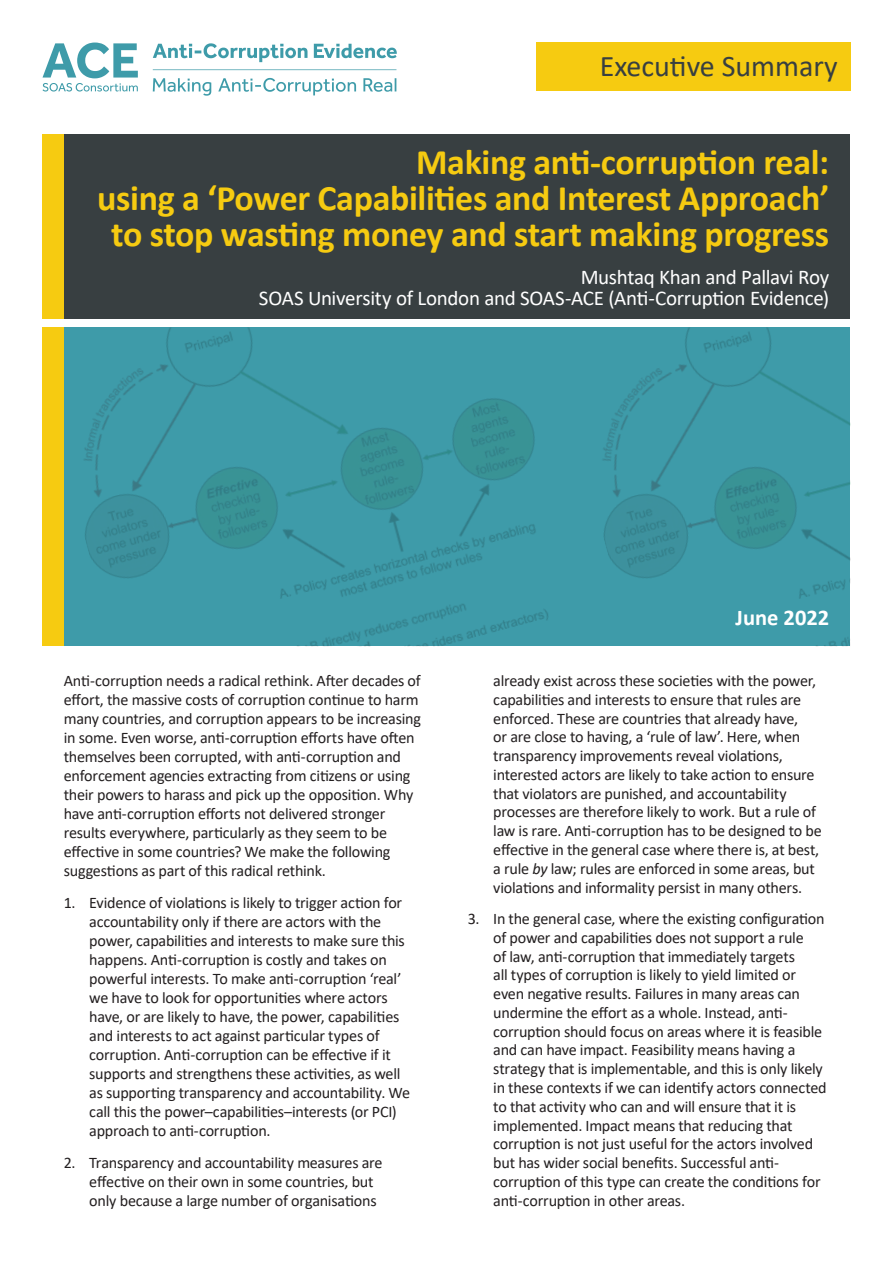
<style>
.page{position:relative;width:893px;height:1263px;background:#fff}
.page>*{position:absolute;margin:0;border:0;box-sizing:border-box;transform-origin:0 0}
.Briefing_Paper_Title{font:700 36px/36px "Calibri";letter-spacing:-.01em;color:#f6cb11;text-align:right}
.Document_Type{font:30px "Calibri";color:#383f41}
.t1{font:700 22.5px "Calibri";color:#fff}
.t2{font:21px/21px "Calibri";letter-spacing:-.015em;color:#fff;text-align:right}
.t3{font:16.2px/18.8px "Calibri";letter-spacing:-.015em;color:#231f20}
.s1{font-style:italic}
</style>
<div class="page">
<div style="left:43px;top:134px;width:807px;height:185px;background:#383f41"></div>
<img style="left:64px;top:327px;width:494px;height:319px">
<img style="left:558px;top:327px;width:292px;height:319px">
<div style="left:43px;top:134px;width:21px;height:185px;background:#f6cb11"></div>
<div style="left:43px;top:327px;width:21px;height:319px;background:#f6cb11"></div>
<div style="left:536px;top:43px;width:314px;height:48px;background:#f6cb11"></div>
<svg style="left:43px;top:43px;width:354px;height:53px"></svg>
<p class="Document_Type" style="left:600px;top:45px;width:239px">Executive Summary</p>
<p class="Briefing_Paper_Title" style="left:97px;top:144px;width:734px">Making anti-corruption real:<br>using a ‘Power Capabilities and Interest Approach’ to stop wasting money and start making progress</p>
<p class="t2" style="left:259px;top:266px;width:572px">Mushtaq Khan and Pallavi Roy<br>SOAS University of London and SOAS-ACE (Anti-Corruption Evidence)</p>
<p class="t3" style="left:64px;top:671px;width:359px">Anti-corruption needs a radical rethink. After decades of effort, the massive costs of corruption continue to harm many countries, and corruption appears to be increasing in some. Even worse, anti-corruption efforts have often themselves been corrupted, with anti-corruption and enforcement agencies extracting from citizens or using their powers to harass and pick up the opposition. Why have anti-corruption efforts not delivered stronger results everywhere, particularly as they seem to be effective in some countries? We make the following suggestions as part of this radical rethink.</p>
<p class="t3" style="left:89px;top:893px;width:322px;text-indent:-26px">1. Evidence of violations is likely to trigger action for accountability only if there are actors with the power, capabilities and interests to make sure this happens. Anti-corruption is costly and takes on powerful interests. To make anti-corruption ‘real’ we have to look for opportunities where actors have, or are likely to have, the power, capabilities and interests to act against particular types of corruption. Anti-corruption can be effective if it supports and strengthens these activities, as well as supporting transparency and accountability. We call this the power–capabilities–interests (or PCI) approach to anti-corruption.</p>
<p class="t3" style="left:89px;top:1153px;width:295px;text-indent:-26px">2. Transparency and accountability measures are effective on their own in some countries, but only because a large number of organisations</p>
<p class="t1" style="left:736px;top:602px;width:95px">June 2022</p>
<p class="t3" style="left:493px;top:671px;width:330px">already exist across these societies with the power, capabilities and interests to ensure that rules are enforced. These are countries that already have,<br>or are close to having, a ‘rule of law’. Here, when transparency improvements reveal violations, interested actors are likely to take action to ensure that violators are punished, and accountability processes are therefore likely to work. But a rule of law is rare. Anti-corruption has to be designed to be effective in the general case where there is, at best, a rule <span class="s1">by</span> law; rules are enforced in some areas, but violations and informality persist in many others.</p>
<p class="t3" style="left:493px;top:909px;width:335px;text-indent:-26px">3. In the general case, where the existing configuration of power and capabilities does not support a rule<br>of law, anti-corruption that immediately targets<br>all types of corruption is likely to yield limited or even negative results. Failures in many areas can undermine the effort as a whole. Instead, anti&shy;corruption should focus on areas where it is feasible and can have impact. Feasibility means having a strategy that is implementable, and this is only likely in these contexts if we can identify actors connected to that activity who can and will ensure that it is implemented. Impact means that reducing that corruption is not just useful for the actors involved but has wider social benefits. Successful anti&shy;corruption of this type can create the conditions for anti-corruption in other areas.</p>
</div>
